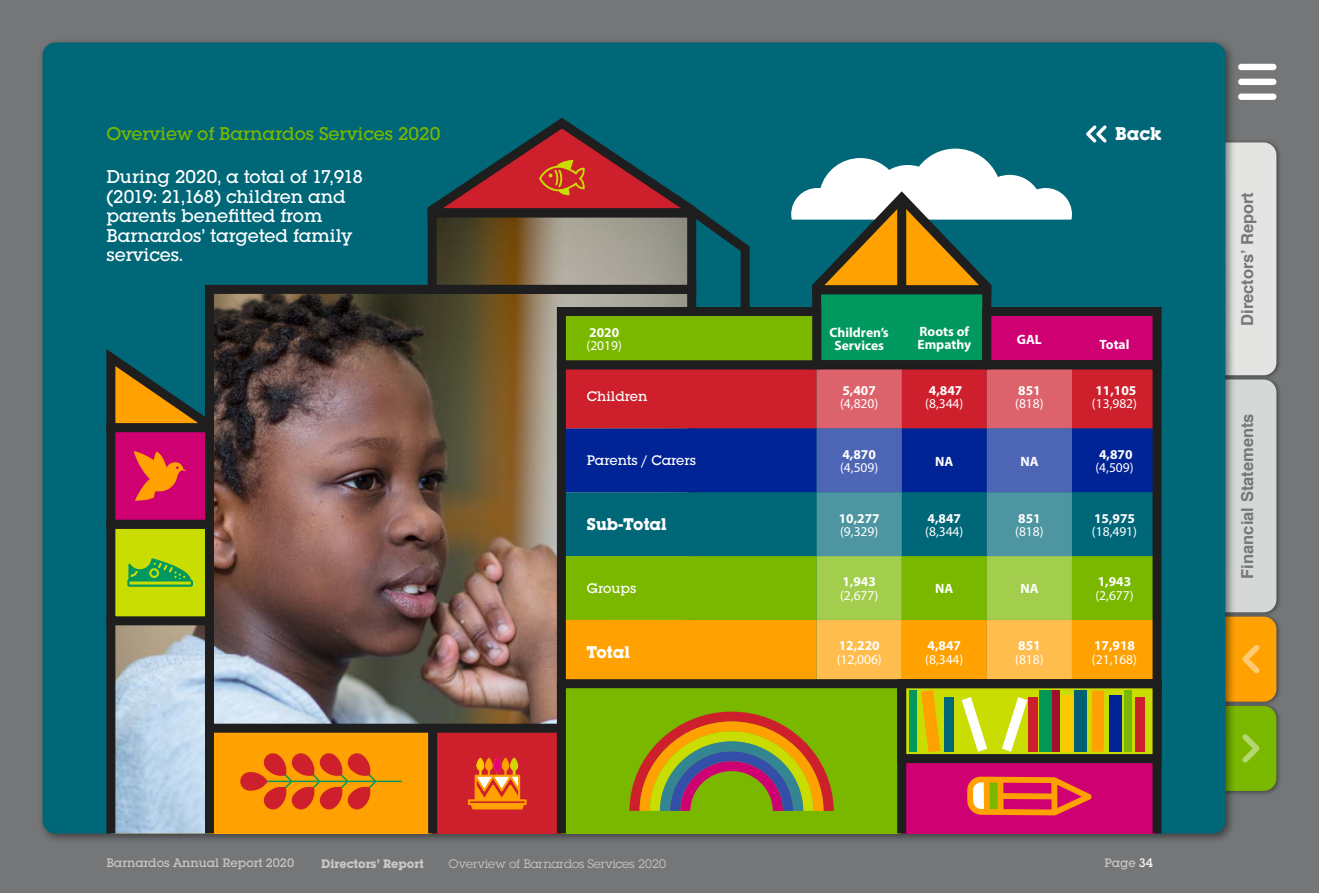
<style>
.page{position:relative;width:1319px;height:893px;background:#fff}
.page>*{position:absolute;margin:0;border:0;box-sizing:border-box;transform-origin:0 0}
.t1{font:500 18px/19.5px "Lubalin Graph Std";color:#fff}
.t2{font:500 18px "Lubalin Graph Std";color:#7ab800}
.t3{font:700 18px "Lubalin Graph Std";color:#fff}
.t4{font:700 16.5px "Helvetica";color:#747678}
.t5{font:700 16.5px "Lubalin Graph Std";color:#fff}
.t6{font:700 13.5px/13.5px "Myriad Pro";color:#fff;text-align:center}
.t7{font:13.5px "Myriad Pro";color:#fff}
.t8{font:500 13.5px "Lubalin Graph Std";color:#fff}
.t9{font:500 12px "Lubalin Graph Std";color:#c9cac8}
.t10{font:12px "Lubalin Graph Std";color:#c9cac8}
.t11{font:700 12px "Lubalin Graph Std";color:#c9cac8}
.s1{color:#fff}
</style>
<div class="page">
<div style="left:0;top:0;width:1318px;height:893px;background:#747678"></div>
<div style="left:1203px;top:139px;width:78px;height:241px;background:#000;opacity:.45"></div>
<div style="left:1203px;top:376px;width:78px;height:241px;background:#000;opacity:.45"></div>
<svg style="left:1237px;top:64px;width:39px;height:36px"></svg>
<div style="left:1203px;top:613px;width:78px;height:94px;background:#000;opacity:.45"></div>
<div style="left:1203px;top:702px;width:78px;height:94px;background:#000;opacity:.45"></div>
<svg style="left:1236px;top:142px;width:40px;height:649px"></svg>
<div style="left:37px;top:37px;width:1199px;height:808px;background:#000;opacity:.45"></div>
<div style="left:43px;top:43px;width:1182px;height:790px;background:#006778;border-radius:13px"></div>
<img style="left:115px;top:295px;width:442px;height:538px">
<svg style="left:791px;top:149px;width:280px;height:151px"></svg>
<div style="left:208px;top:727px;width:224px;height:106px;background:#ffa100"></div>
<div style="left:432px;top:727px;width:130px;height:106px;background:#cd202c"></div>
<div style="left:205px;top:285px;width:491px;height:448px;border:9px solid #1e1e1e"></div>
<div style="left:106px;top:520px;width:108px;height:105px;background:#c9dd03;border:9px solid #1e1e1e"></div>
<div style="left:106px;top:423px;width:108px;height:106px;background:#cf0072;border:9px solid #1e1e1e"></div>
<div style="left:428px;top:729px;width:9px;height:104px;background:#1e1e1e"></div>
<div style="left:205px;top:524px;width:9px;height:309px;background:#1e1e1e"></div>
<div style="left:106px;top:621px;width:9px;height:212px;background:#1e1e1e"></div>
<div style="left:561px;top:684px;width:340px;height:149px;background:#7ab800"></div>
<div style="left:901px;top:759px;width:255px;height:74px;background:#cf0072"></div>
<svg style="left:567px;top:370px;width:584px;height:308px"></svg>
<div style="left:1152px;top:684px;width:9px;height:149px;background:#1e1e1e"></div>
<div style="left:897px;top:684px;width:9px;height:149px;background:#1e1e1e"></div>
<svg style="left:906px;top:688px;width:247px;height:75px;fill:#c9dd03"></svg>
<div style="left:812px;top:285px;width:179px;height:84px;background:#00985f;border:9px solid #1e1e1e"></div>
<div style="left:982px;top:307px;width:179px;height:62px;background:#cf0072;border:9px solid #1e1e1e"></div>
<div style="left:557px;top:360px;width:604px;height:328px;border:9px solid #1e1e1e"></div>
<div style="left:897px;top:202px;width:9px;height:87px;background:#1e1e1e"></div>
<svg style="left:106px;top:340px;width:112px;height:97px"></svg>
<div style="left:557px;top:684px;width:9px;height:149px;background:#1e1e1e"></div>
<svg style="left:240px;top:753px;width:162px;height:57px"></svg>
<svg style="left:967px;top:776px;width:124px;height:39px"></svg>
<svg style="left:629px;top:712px;width:204px;height:99px"></svg>
<svg style="left:134px;top:451px;width:52px;height:50px"></svg>
<svg style="left:127px;top:558px;width:66px;height:29px"></svg>
<svg style="left:468px;top:758px;width:58px;height:51px"></svg>
<svg style="left:1086px;top:125px;width:20px;height:17px"></svg>
<svg style="left:423px;top:118px;width:327px;height:213px"></svg>
<div style="left:1074px;top:691px;width:12px;height:61px;background:#005f72"></div>
<div style="left:1060px;top:695px;width:12px;height:57px;background:#fbc900"></div>
<div style="left:1052px;top:691px;width:7px;height:61px;background:#a10e2f"></div>
<div style="left:1039px;top:691px;width:12px;height:61px;background:#009757"></div>
<div style="left:1028px;top:697px;width:9px;height:55px;background:#cd202c"></div>
<svg style="left:1001px;top:697px;width:26px;height:55px"></svg>
<div style="left:909px;top:691px;width:7px;height:61px;background:#00985f"></div>
<svg style="left:920px;top:690px;width:20px;height:62px"></svg>
<div style="left:944px;top:697px;width:9px;height:55px;background:#006778"></div>
<svg style="left:961px;top:697px;width:25px;height:55px"></svg>
<div style="left:1134px;top:697px;width:10px;height:55px;background:#cd202c"></div>
<svg style="left:1091px;top:690px;width:12px;height:62px"></svg>
<div style="left:1108px;top:695px;width:12px;height:57px;background:#002395"></div>
<div style="left:1124px;top:691px;width:7px;height:61px;background:#7ab800"></div>
<div style="left:557px;top:307px;width:264px;height:62px;background:#7ab800;border:9px solid #1e1e1e"></div>
<div style="left:427px;top:208px;width:269px;height:86px;border:9px solid #1e1e1e"></div>
<h1 class="t2" style="left:106px;top:123px;width:335px">Overview of Barnardos Services 2020</h1>
<h1 class="t1" style="left:106px;top:167px;width:258px">During 2020, a total of 17,918 (2019: 21,168) children and parents benefitted from<br>Barnardos’ targeted family services.</h1>
<h1 class="t3" style="left:1114px;top:122px;width:48px">Back</h1>
<p class="t6" style="left:589px;top:325px;width:31px">2020</p>
<p class="t7" style="left:586px;top:337px;width:37px">(2019)</p>
<p class="t6" style="left:829px;top:325px;width:61px">Children’s<br>Services</p>
<p class="t6" style="left:917px;top:324px;width:55px;text-align:left">Roots of<br>Empathy</p>
<p class="t6" style="left:1016px;top:332px;width:26px">GAL</p>
<p class="t6" style="left:1099px;top:338px;width:31px">Total</p>
<p class="t8" style="left:587px;top:388px;width:62px">Children</p>
<p class="t6" style="left:842px;top:383px;width:35px">5,407</p>
<p class="t7" style="left:840px;top:396px;width:40px">(4,820)</p>
<p class="t6" style="left:928px;top:383px;width:35px">4,847</p>
<p class="t7" style="left:925px;top:396px;width:40px">(8,344)</p>
<p class="t6" style="left:1017px;top:383px;width:24px">851</p>
<p class="t7" style="left:1015px;top:396px;width:30px">(818)</p>
<p class="t6" style="left:1095px;top:383px;width:42px">11,105</p>
<p class="t7" style="left:1091px;top:396px;width:47px">(13,982)</p>
<p class="t8" style="left:587px;top:452px;width:111px">Parents / Carers</p>
<p class="t6" style="left:842px;top:447px;width:35px">4,870</p>
<p class="t7" style="left:840px;top:459px;width:40px">(4,509)</p>
<p class="t6" style="left:935px;top:454px;width:20px">NA</p>
<p class="t6" style="left:1020px;top:454px;width:20px">NA</p>
<p class="t6" style="left:1098px;top:447px;width:35px">4,870</p>
<p class="t7" style="left:1095px;top:459px;width:40px">(4,509)</p>
<p class="t5" style="left:587px;top:513px;width:81px">Sub-Total</p>
<p class="t6" style="left:838px;top:511px;width:42px">10,277</p>
<p class="t7" style="left:840px;top:523px;width:40px">(9,329)</p>
<p class="t6" style="left:927px;top:511px;width:35px">4,847</p>
<p class="t7" style="left:925px;top:523px;width:40px">(8,344)</p>
<p class="t6" style="left:1017px;top:511px;width:24px">851</p>
<p class="t7" style="left:1015px;top:523px;width:30px">(818)</p>
<p class="t6" style="left:1093px;top:511px;width:42px">15,975</p>
<p class="t7" style="left:1091px;top:523px;width:47px">(18,491)</p>
<p class="t8" style="left:587px;top:579px;width:51px">Groups</p>
<p class="t6" style="left:842px;top:575px;width:35px">1,943</p>
<p class="t7" style="left:840px;top:587px;width:40px">(2,677)</p>
<p class="t6" style="left:935px;top:581px;width:20px">NA</p>
<p class="t6" style="left:1020px;top:581px;width:20px">NA</p>
<p class="t6" style="left:1097px;top:575px;width:35px">1,943</p>
<p class="t7" style="left:1095px;top:587px;width:40px">(2,677)</p>
<p class="t5" style="left:587px;top:641px;width:45px">Total</p>
<p class="t6" style="left:838px;top:638px;width:42px">12,220</p>
<p class="t7" style="left:836px;top:651px;width:47px">(12,006)</p>
<p class="t6" style="left:927px;top:638px;width:35px">4,847</p>
<p class="t7" style="left:925px;top:651px;width:40px">(8,344)</p>
<p class="t6" style="left:1017px;top:638px;width:24px">851</p>
<p class="t7" style="left:1015px;top:651px;width:30px">(818)</p>
<p class="t6" style="left:1093px;top:638px;width:42px">17,918</p>
<p class="t7" style="left:1091px;top:651px;width:47px">(21,168)</p>
<p class="t9" style="left:106px;top:856px;width:189px">Barnardos Annual Report 2020</p>
<p class="t9" style="left:1104px;top:856px;width:50px">Page <span class="s1">34</span></p>
<p class="t11" style="left:321px;top:855px;width:104px">Directors’ Report</p>
<p class="t10" style="left:449px;top:856px;width:219px">Overview of Barnardos Services 2020</p>
<p class="t4" style="left:1233px;top:326px;width:135px;rotate:-90deg">Directors’ Report</p>
<p class="t4" style="left:1233px;top:579px;width:167px;rotate:-90deg">Financial Statements</p>
</div>
